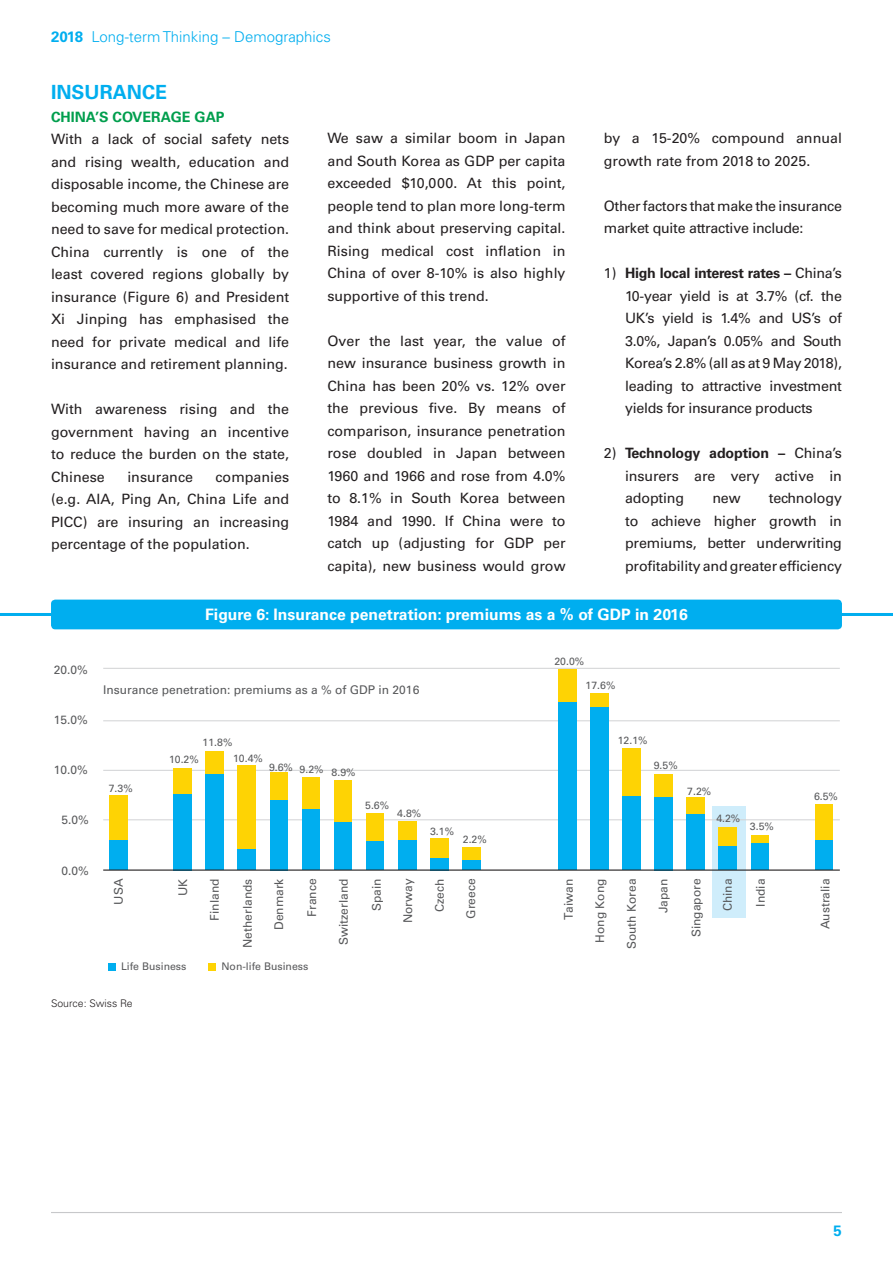
<style>
.page{position:relative;width:893px;height:1263px;background:#fff}
.page>*{position:absolute;margin:0;border:0;box-sizing:border-box;transform-origin:0 0}
.t1{font:700 19.5px "Univers LT Std";color:#00aeef}
.t2{font:700 15.75px "Univers LT Std";color:#fff}
.t3{font:300 15px "Univers";color:#00aeef}
.t4{font:700 15px "Univers LT Std";color:#00aeef}
.t5{font:14.25px/22.5px "Univers LT Std";color:#231f20;text-align:justify}
.t6{font:14.25px/22.5px "Univers LT Std";letter-spacing:-.02em;color:#231f20}
.t7{font:700 14.25px "Univers LT Std";color:#009e4d}
.t8{font:12px "Univers LT";color:#57585a}
.t9{font:10.5px "Univers LT";color:#57585a}
.t10{font:300 10.5px "Univers";color:#231f20}
.s1{font-family:"Univers LT Std";font-weight:700}
.s2{font-weight:700}
</style>
<div class="page">
<hr style="left:51px;top:1212px;width:791px;height:1px;background:#c7c8ca">
<div style="left:208px;top:963px;width:8px;height:7px;background:#fed304"></div>
<div style="left:108px;top:963px;width:8px;height:7px;background:#00aeef"></div>
<div style="left:590px;top:693px;width:19px;height:14px;background:#fed304"></div>
<div style="left:558px;top:669px;width:19px;height:33px;background:#fed304"></div>
<hr style="left:103px;top:668px;width:737px;height:1px;background:#d1d2d4">
<div style="left:712px;top:806px;width:33px;height:112px;background:#cfedfb"></div>
<hr style="left:0;top:613px;width:893px;height:3px;background:#00aeef">
<div style="left:51px;top:600px;width:791px;height:29px;background:#00aeef;border-radius:4px"></div>
<hr style="left:103px;top:819px;width:737px;height:1px;background:#d1d2d4">
<hr style="left:103px;top:770px;width:737px;height:1px;background:#d1d2d4">
<hr style="left:103px;top:720px;width:737px;height:1px;background:#d1d2d4">
<div style="left:109px;top:840px;width:19px;height:30px;background:#00aeef"></div>
<div style="left:173px;top:794px;width:19px;height:76px;background:#00aeef"></div>
<div style="left:205px;top:774px;width:19px;height:96px;background:#00aeef"></div>
<div style="left:237px;top:849px;width:19px;height:21px;background:#00aeef"></div>
<div style="left:270px;top:800px;width:18px;height:70px;background:#00aeef"></div>
<div style="left:302px;top:809px;width:18px;height:61px;background:#00aeef"></div>
<div style="left:334px;top:821px;width:18px;height:49px;background:#00aeef"></div>
<div style="left:366px;top:841px;width:18px;height:29px;background:#00aeef"></div>
<div style="left:398px;top:840px;width:19px;height:30px;background:#00aeef"></div>
<div style="left:430px;top:858px;width:19px;height:12px;background:#00aeef"></div>
<div style="left:462px;top:859px;width:19px;height:11px;background:#00aeef"></div>
<div style="left:558px;top:702px;width:19px;height:168px;background:#00aeef"></div>
<div style="left:590px;top:707px;width:19px;height:163px;background:#00aeef"></div>
<div style="left:622px;top:795px;width:19px;height:75px;background:#00aeef"></div>
<div style="left:654px;top:797px;width:19px;height:73px;background:#00aeef"></div>
<div style="left:686px;top:814px;width:19px;height:56px;background:#00aeef"></div>
<div style="left:718px;top:846px;width:19px;height:24px;background:#00aeef"></div>
<div style="left:751px;top:843px;width:18px;height:27px;background:#00aeef"></div>
<div style="left:815px;top:840px;width:17px;height:30px;background:#00aeef"></div>
<div style="left:109px;top:795px;width:19px;height:45px;background:#fed304"></div>
<div style="left:173px;top:768px;width:19px;height:26px;background:#fed304"></div>
<div style="left:205px;top:751px;width:19px;height:23px;background:#fed304"></div>
<div style="left:237px;top:765px;width:19px;height:84px;background:#fed304"></div>
<div style="left:270px;top:773px;width:18px;height:27px;background:#fed304"></div>
<div style="left:302px;top:777px;width:18px;height:32px;background:#fed304"></div>
<div style="left:334px;top:780px;width:18px;height:41px;background:#fed304"></div>
<div style="left:366px;top:814px;width:18px;height:27px;background:#fed304"></div>
<div style="left:398px;top:821px;width:19px;height:19px;background:#fed304"></div>
<div style="left:430px;top:838px;width:19px;height:20px;background:#fed304"></div>
<div style="left:462px;top:847px;width:19px;height:12px;background:#fed304"></div>
<div style="left:622px;top:748px;width:19px;height:47px;background:#fed304"></div>
<div style="left:654px;top:774px;width:19px;height:23px;background:#fed304"></div>
<div style="left:686px;top:797px;width:19px;height:17px;background:#fed304"></div>
<div style="left:718px;top:827px;width:19px;height:19px;background:#fed304"></div>
<div style="left:751px;top:835px;width:18px;height:8px;background:#fed304"></div>
<div style="left:815px;top:804px;width:17px;height:36px;background:#fed304"></div>
<hr style="left:103px;top:869px;width:737px;height:2px;background:#231f20">
<p class="t3" style="left:51px;top:27px;width:281px"><span class="s1">2018</span> Long-term Thinking – Demographics</p>
<h3 class="t1" style="left:51px;top:81px;width:117px">INSURANCE</h3>
<h5 class="t7" style="left:51px;top:108px;width:175px">CHINA’S COVERAGE GAP</h5>
<p class="t5" style="left:51px;top:128px;width:240px">With a lack of social safety nets and rising wealth, education and disposable income, the Chinese are becoming much more aware of the need to save for medical protection.<br>China currently is one of the least covered regions globally by insurance (Figure 6) and President Xi Jinping has emphasised the need for private medical and life insurance and retirement planning.</p>
<p class="t5" style="left:51px;top:398px;width:240px">With awareness rising and the government having an incentive to reduce the burden on the state, Chinese</p>
<p class="t5" style="left:604px;top:127px;width:240px">by a 15-20% compound annual growth rate from 2018 to 2025.</p>
<p class="t6" style="left:604px;top:194px;width:240px">Other factors that make the insurance market quite attractive include:</p>
<p class="t5" style="left:625px;top:262px;width:218px;text-indent:-21px">1) <span class="s2">High local interest rates –</span> China’s 10-year yield is at 3.7% (cf. the UK’s yield is 1.4% and US’s of 3.0%, Japan’s 0.05% and South Korea’s 2.8% (all as at 9 May 2018), leading to attractive investment yields for insurance products</p>
<p class="t5" style="left:625px;top:442px;width:218px;text-indent:-21px">2) <span class="s2">Technology adoption –</span> China’s insurers are very active in adopting</p>
<p class="t5" style="left:327px;top:127px;width:240px">We saw a similar boom in Japan and South Korea as GDP per capita exceeded $10,000. At this point, people tend to plan more long-term and think about preserving capital.<br>Rising medical cost infation in China of over 8-10% is also highly supportive of this trend.</p>
<p class="t5" style="left:327px;top:329px;width:240px">Over the last year, the value of new insurance business growth in China has been 20% vs. 12% over the previous fve. By means of comparison, insurance penetration rose doubled in Japan between 1960 and 1966 and rose from 4.0% to 8.1% in South Korea between 1984 and 1990. If China were to catch up (adjusting for GDP per capita), new business would grow</p>
<p class="t5" style="left:127px;top:465px;width:67px">insurance</p>
<p class="t5" style="left:216px;top:465px;width:75px">companies</p>
<p class="t5" style="left:51px;top:488px;width:240px">(e.g. AIA, Ping An, China Life and PICC) are insuring an increasing percentage of the population.</p>
<p class="t5" style="left:625px;top:487px;width:218px;text-indent:144px">technology to achieve higher growth in premiums, better underwriting proftability and greater effciency</p>
<p class="t2" style="left:205px;top:605px;width:484px">Figure 6: Insurance penetration: premiums as a % of GDP in 2016</p>
<p class="t5" style="left:712px;top:487px;width:30px">new</p>
<p class="t8" style="left:54px;top:662px;width:36px">20.0%</p>
<p class="t8" style="left:54px;top:712px;width:36px">15.0%</p>
<p class="t8" style="left:54px;top:763px;width:36px">10.0%</p>
<p class="t8" style="left:61px;top:813px;width:29px">5.0%</p>
<p class="t8" style="left:61px;top:863px;width:29px">0.0%</p>
<p class="t9" style="left:554px;top:655px;width:31px">20.0%</p>
<p class="t8" style="left:103px;top:683px;width:318px">Insurance penetration: premiums as a % of GDP in 2016</p>
<p class="t9" style="left:586px;top:679px;width:31px">17.6%</p>
<p class="t9" style="left:109px;top:782px;width:25px">7.3%</p>
<p class="t9" style="left:203px;top:736px;width:31px">11.8%</p>
<p class="t9" style="left:169px;top:753px;width:31px">10.2%</p>
<p class="t9" style="left:233px;top:752px;width:31px">10.4%</p>
<p class="t9" style="left:269px;top:763px;width:88px">9.6% 9.2% 8.9%</p>
<p class="t9" style="left:365px;top:799px;width:25px">5.6%</p>
<p class="t9" style="left:397px;top:807px;width:25px">4.8%</p>
<p class="t9" style="left:430px;top:825px;width:25px">3.1%</p>
<p class="t9" style="left:463px;top:833px;width:25px">2.2%</p>
<p class="t9" style="left:618px;top:734px;width:31px">12.1%</p>
<p class="t9" style="left:654px;top:759px;width:25px">9.5%</p>
<p class="t9" style="left:687px;top:785px;width:25px">7.2%</p>
<p class="t9" style="left:716px;top:812px;width:25px">4.2%</p>
<p class="t9" style="left:750px;top:820px;width:25px">3.5%</p>
<p class="t9" style="left:814px;top:790px;width:25px">6.5%</p>
<p class="t8" style="left:111px;top:905px;width:28px;rotate:-90deg">USA</p>
<p class="t8" style="left:176px;top:896px;width:19px;rotate:-90deg">UK</p>
<p class="t8" style="left:207px;top:921px;width:44px;rotate:-90deg">Finland</p>
<p class="t8" style="left:240px;top:948px;width:71px;rotate:-90deg">Netherlands</p>
<p class="t8" style="left:272px;top:930px;width:53px;rotate:-90deg">Denmark</p>
<p class="t8" style="left:305px;top:917px;width:40px;rotate:-90deg">France</p>
<p class="t8" style="left:336px;top:945px;width:68px;rotate:-90deg">Switzerland</p>
<p class="t8" style="left:369px;top:911px;width:34px;rotate:-90deg">Spain</p>
<p class="t8" style="left:401px;top:923px;width:46px;rotate:-90deg">Norway</p>
<p class="t8" style="left:432px;top:912px;width:35px;rotate:-90deg">Czech</p>
<p class="t8" style="left:464px;top:919px;width:42px;rotate:-90deg">Greece</p>
<p class="t8" style="left:561px;top:920px;width:43px;rotate:-90deg">Taiwan</p>
<p class="t8" style="left:593px;top:943px;width:65px;rotate:-90deg">Hong Kong</p>
<p class="t8" style="left:624px;top:949px;width:72px;rotate:-90deg">South Korea</p>
<p class="t8" style="left:656px;top:913px;width:36px;rotate:-90deg">Japan</p>
<p class="t8" style="left:689px;top:937px;width:60px;rotate:-90deg">Singapore</p>
<p class="t8" style="left:720px;top:911px;width:34px;rotate:-90deg">China</p>
<p class="t8" style="left:753px;top:907px;width:30px;rotate:-90deg">India</p>
<p class="t8" style="left:818px;top:929px;width:52px;rotate:-90deg">Australia</p>
<p class="t9" style="left:121px;top:960px;width:67px">Life Business</p>
<p class="t9" style="left:221px;top:960px;width:88px">Non-life Business</p>
<p class="t10" style="left:51px;top:996px;width:83px">Source: Swiss Re</p>
<p class="t4" style="left:834px;top:1221px;width:10px">5</p>
</div>
